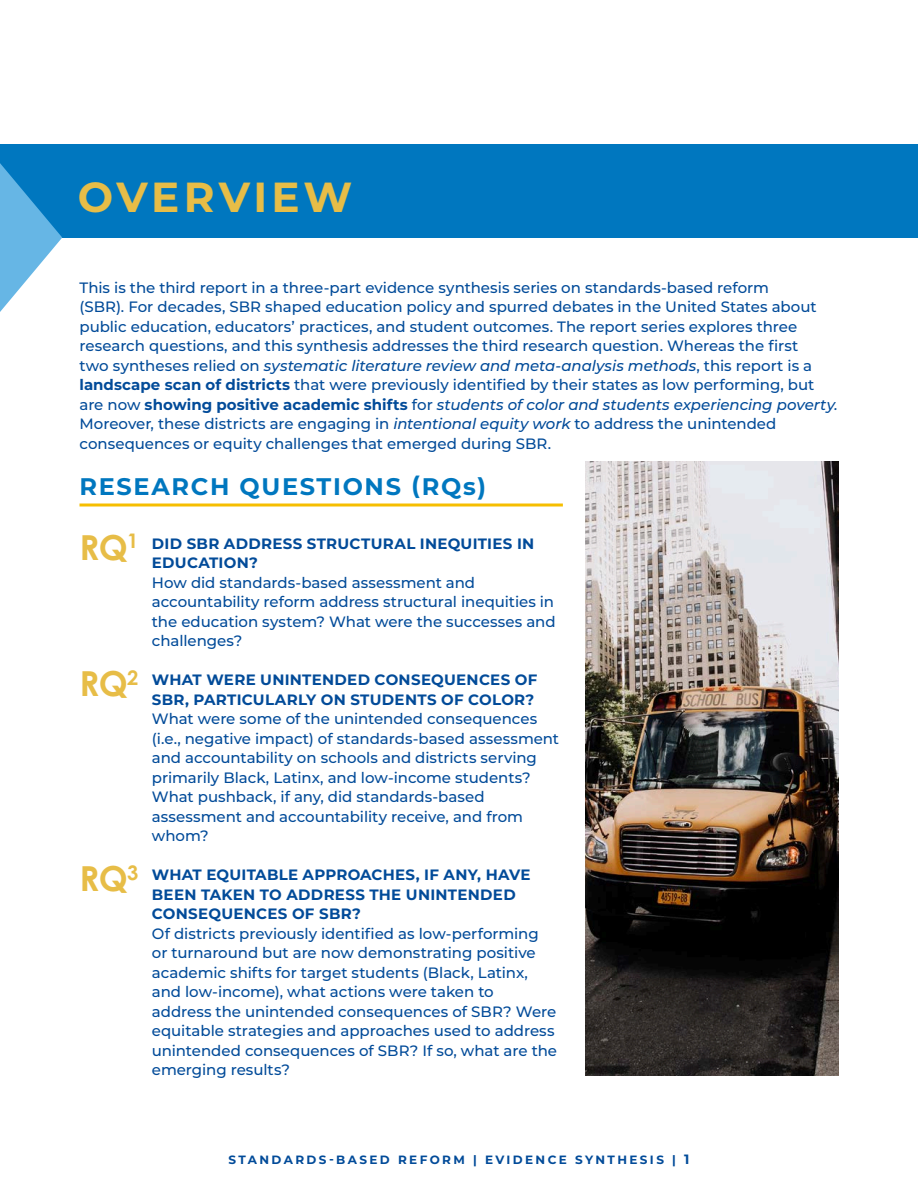
<style>
.page{position:relative;width:918px;height:1188px;background:#fff}
.page>*{position:absolute;margin:0;border:0;box-sizing:border-box;transform-origin:0 0}
.Chapter_Title{font:700 42px "Montserrat";letter-spacing:.09em;color:#e7bd47}
.Footer_Page_Numbers{font:700 34.5px "Century Gothic Pro";color:#e7bd47}
.Section_Title{font:700 24px "Montserrat";letter-spacing:.07em;color:#0077bf}
.Body_Text{font:500 15px/19.5px "Montserrat";letter-spacing:-.005em;color:#024b99}
.Body_Text-2{font:700 15px/19.5px "Montserrat";letter-spacing:.02em;color:#024b99}
.t1{font:700 12px "Montserrat";letter-spacing:.2em;color:#024b99}
.s1{font-style:italic}
.s2{font-weight:700}
.s3{font-size:13.5px}
</style>
<div class="page">
<hr style="left:80px;top:504px;width:483px;height:3px;background:#f6be00">
<div style="left:0;top:145px;width:918px;height:93px;background:#0077bf"></div>
<svg style="left:0;top:163px;width:62px;height:149px"></svg>
<img style="left:585px;top:461px;width:253px;height:614px">
<p class="Chapter_Title" style="left:78px;top:167px;width:276px">OVERVIEW</p>
<p class="Body_Text" style="left:80px;top:277px;width:760px">This is the third report in a three-part evidence synthesis series on standards-based reform<br>(SBR). For decades, SBR shaped education policy and spurred debates in the United States about public education, educators’ practices, and student outcomes. The report series explores three research questions, and this synthesis addresses the third research question. Whereas the first<br>two syntheses relied on <span class="s1">systematic literature review and meta-analysis methods</span>, this report is a <span class="s2">landscape scan of districts</span> that were previously identified by their states as low performing, but are now <span class="s2">showing positive academic shifts</span> for <span class="s1">students of color and students experiencing poverty.<br></span>Moreover, these districts are engaging in <span class="s1">intentional equity work</span> to address the unintended consequences or equity challenges that emerged during SBR.</p>
<p class="Section_Title" style="left:80px;top:469px;width:408px">RESEARCH QUESTIONS (RQs)</p>
<p class="Footer_Page_Numbers" style="left:80px;top:526px;width:60px">RQ<sup>1</sup></p>
<p class="Body_Text-2" style="left:152px;top:533px;width:384px">DID SBR ADDRESS STRUCTURAL INEQUITIES IN<br>EDUCATION?</p>
<p class="Body_Text" style="left:152px;top:572px;width:405px">How did standards-based assessment and accountability reform address structural inequities in the education system? What were the successes and challenges?</p>
<p class="Footer_Page_Numbers" style="left:80px;top:662px;width:60px">RQ<sup>2</sup></p>
<p class="Body_Text-2" style="left:152px;top:669px;width:387px">WHAT WERE UNINTENDED CONSEQUENCES OF<br>SBR, PARTICULARLY ON STUDENTS OF COLOR?</p>
<p class="Body_Text" style="left:152px;top:708px;width:409px">What were some of the unintended consequences (i.e., negative impact) of standards-based assessment and accountability on schools and districts serving primarily Black, Latinx, and low-income students?<br>What pushback, if any, did standards-based assessment and accountability receive, and from whom?</p>
<p class="Footer_Page_Numbers" style="left:80px;top:857px;width:60px">RQ<sup>3</sup></p>
<p class="Body_Text-2" style="left:152px;top:864px;width:380px">WHAT EQUITABLE APPROACHES, IF ANY, HAVE<br>BEEN TAKEN TO ADDRESS THE UNINTENDED<br>CONSEQUENCES OF SBR?</p>
<p class="Body_Text" style="left:152px;top:923px;width:407px">Of districts previously identified as low-performing or turnaround but are now demonstrating positive academic shifts for target students (Black, Latinx, and low-income), what actions were taken to address the unintended consequences of SBR? Were equitable strategies and approaches used to address unintended consequences of SBR? If so, what are the emerging results?</p>
<p class="t1" style="left:229px;top:1152px;width:462px">STANDARDS-BASED REFORM | EVIDENCE SYNTHESIS | <span class="s3">1</span></p>
</div>
